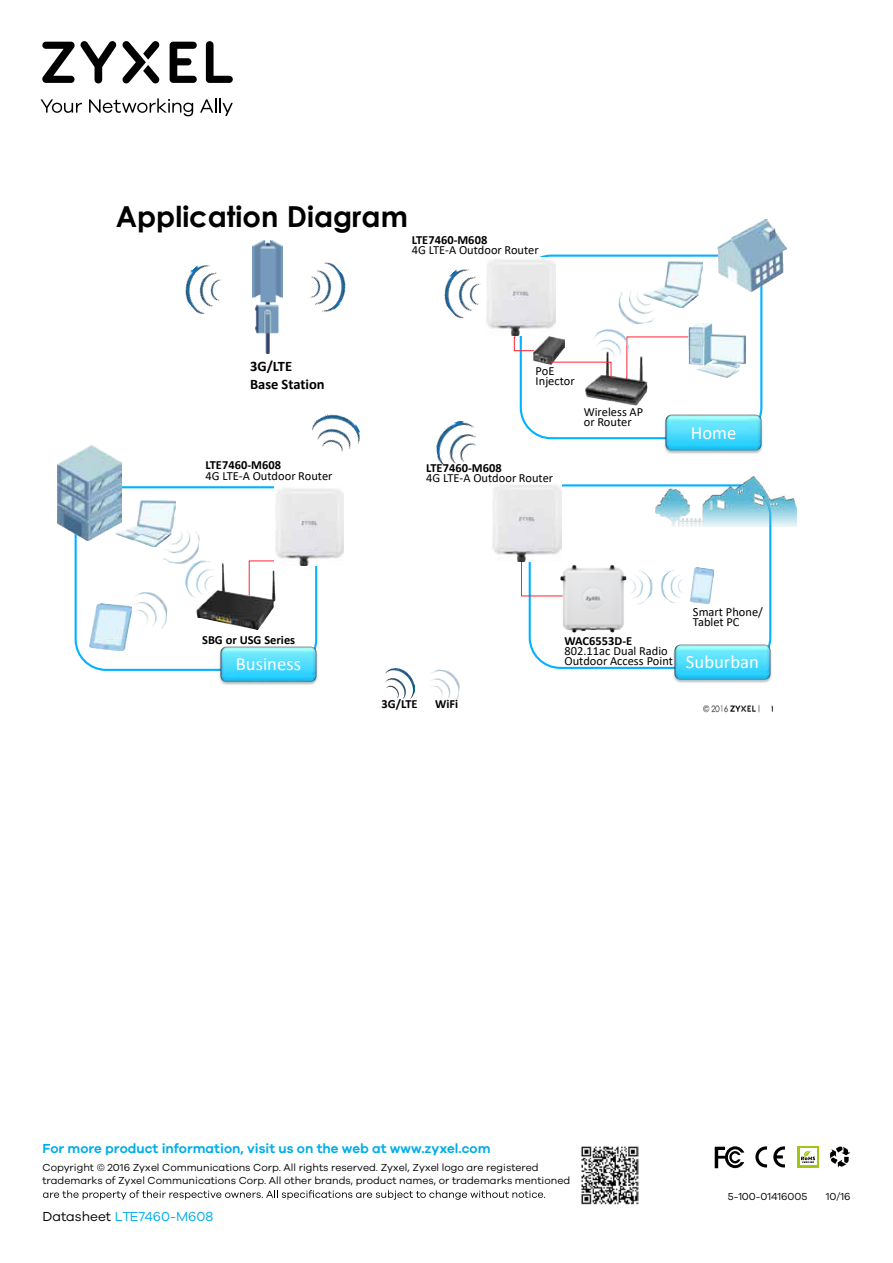
<style>
.page{position:relative;width:893px;height:1263px;background:#fff}
.page>*{position:absolute;margin:0;border:0;box-sizing:border-box;transform-origin:0 0}
.t1{font:700 28.95px "Century Gothic";color:#000}
.t2{font:18.6px "Calibri";color:#fff}
.t3{font:700 14.55px/17.4px "Calibri";color:#000}
.t4{font:600 13.5px "Galano Grotesque";color:#00ade9}
.t5{font:13.5px "Galano Grotesque";color:#00ade9}
.t6{font:12.45px/10.4px "Calibri";color:#000}
.t7{font:700 12.45px "Calibri";letter-spacing:.005em;color:#000}
.t8{font:10.5px/13.5px "Galano Grotesque";color:#000}
.t9{font:7.2px "Century Gothic";color:#000}
.s1{color:#000}
</style>
<div class="page">
<img style="left:703px;top:705px;width:57px;height:8px">
<img style="left:253px;top:240px;width:29px;height:114px">
<div style="left:520px;top:255px;width:242px;height:184px;background:#fff;border:2px solid #00b2ff;border-radius:30px"></div>
<img style="left:717px;top:219px;width:70px;height:73px">
<img style="left:662px;top:413px;width:101px;height:41px">
<img style="left:534px;top:337px;width:30px;height:27px">
<img style="left:585px;top:376px;width:63px;height:30px">
<img style="left:688px;top:323px;width:58px;height:54px">
<img style="left:656px;top:261px;width:47px;height:46px">
<svg style="left:514px;top:336px;width:21px;height:15px"></svg>
<svg style="left:550px;top:361px;width:66px;height:17px"></svg>
<svg style="left:625px;top:336px;width:64px;height:43px"></svg>
<img style="left:591px;top:328px;width:40px;height:36px">
<div style="left:529px;top:484px;width:242px;height:185px;background:#fff;border:2px solid #00b2ff;border-radius:30px"></div>
<img style="left:671px;top:643px;width:101px;height:40px">
<img style="left:656px;top:477px;width:140px;height:49px">
<img style="left:692px;top:568px;width:21px;height:36px">
<svg style="left:520px;top:561px;width:6px;height:36px"></svg>
<div style="left:75px;top:486px;width:242px;height:185px;background:#fff;border:2px solid #00b2ff;border-radius:30px"></div>
<img style="left:217px;top:645px;width:101px;height:40px">
<img style="left:58px;top:446px;width:64px;height:95px">
<img style="left:116px;top:501px;width:59px;height:46px">
<img style="left:90px;top:604px;width:42px;height:47px">
<img style="left:185px;top:560px;width:21px;height:38px">
<img style="left:163px;top:528px;width:37px;height:37px">
<img style="left:135px;top:592px;width:33px;height:37px">
<img style="left:662px;top:569px;width:30px;height:35px">
<img style="left:618px;top:290px;width:38px;height:34px">
<svg style="left:248px;top:560px;width:56px;height:6px"></svg>
<img style="left:309px;top:262px;width:37px;height:51px">
<img style="left:185px;top:265px;width:37px;height:50px">
<img style="left:444px;top:269px;width:37px;height:50px">
<img style="left:436px;top:421px;width:41px;height:45px">
<img style="left:311px;top:414px;width:50px;height:38px">
<img style="left:385px;top:669px;width:29px;height:29px">
<img style="left:430px;top:669px;width:30px;height:33px">
<img style="left:274px;top:487px;width:70px;height:78px">
<img style="left:492px;top:484px;width:70px;height:77px">
<img style="left:486px;top:258px;width:69px;height:78px">
<img style="left:196px;top:561px;width:81px;height:70px">
<img style="left:526px;top:528px;width:136px;height:136px">
<svg style="left:41px;top:99px;width:41px;height:14px"></svg>
<svg style="left:89px;top:98px;width:104px;height:18px"></svg>
<svg style="left:200px;top:98px;width:33px;height:18px"></svg>
<svg style="left:206px;top:41px;width:27px;height:42px"></svg>
<svg style="left:170px;top:42px;width:27px;height:41px"></svg>
<svg style="left:42px;top:41px;width:118px;height:42px"></svg>
<svg style="left:43px;top:1190px;width:502px;height:10px"></svg>
<img style="left:581px;top:1146px;width:58px;height:58px">
<svg style="left:715px;top:1146px;width:29px;height:22px"></svg>
<svg style="left:755px;top:1146px;width:12px;height:21px"></svg>
<svg style="left:773px;top:1146px;width:12px;height:21px"></svg>
<svg style="left:830px;top:1146px;width:20px;height:21px"></svg>
<svg style="left:797px;top:1146px;width:22px;height:21px"></svg>
<div style="left:800px;top:1148px;width:16px;height:17px;background:#fff"></div>
<svg style="left:801px;top:1150px;width:14px;height:13px"></svg>
<h1 class="t1" style="left:116px;top:195px;width:294px">Application Diagram</h1>
<p class="t7" style="left:412px;top:231px;width:77px">LTE7460-M608</p>
<p class="t6" style="left:412px;top:245px;width:129px">4G LTE-A Outdoor Router</p>
<h3 class="t3" style="left:250px;top:357px;width:76px">3G/LTE<br>Base Station</h3>
<p class="t7" style="left:205px;top:456px;width:77px">LTE7460-M608</p>
<p class="t6" style="left:205px;top:470px;width:129px">4G LTE-A Outdoor Router</p>
<p class="t6" style="left:536px;top:365px;width:41px">PoE<br>Injector</p>
<p class="t6" style="left:584px;top:406px;width:61px">Wireless AP or Router</p>
<p class="t7" style="left:426px;top:459px;width:77px">LTE7460-M608</p>
<p class="t6" style="left:426px;top:473px;width:129px">4G LTE-A Outdoor Router</p>
<h2 class="t2" style="left:691px;top:420px;width:47px">Home</h2>
<p class="t7" style="left:202px;top:631px;width:95px">SBG or USG Series</p>
<h2 class="t2" style="left:236px;top:651px;width:67px">Business</h2>
<p class="t7" style="left:381px;top:695px;width:38px">3G/LTE</p>
<p class="t7" style="left:435px;top:695px;width:25px">WiFi</p>
<p class="t7" style="left:564px;top:632px;width:69px">WAC6553D-E</p>
<p class="t6" style="left:564px;top:645px;width:110px">802.11ac Dual Radio<br>Outdoor Access Point</p>
<p class="t6" style="left:693px;top:606px;width:72px">Smart Phone/<br>Tablet PC</p>
<h2 class="t2" style="left:686px;top:649px;width:74px">Suburban</h2>
<p class="t9" style="left:770px;top:704px;width:5px">1</p>
<p class="t4" style="left:43px;top:1140px;width:449px">For more product information, visit us on the web at www.zyxel.com</p>
<p class="t8" style="left:43px;top:1160px;width:529px">Copyright © 2016 Zyxel Communications Corp. All rights reserved. Zyxel, Zyxel logo are registered trademarks of Zyxel Communications Corp. All other brands, product names, or trademarks mentioned</p>
<p class="t5" style="left:43px;top:1209px;width:172px"><span class="s1">Datasheet</span> LTE7460-M608</p>
<p class="t8" style="left:728px;top:1190px;width:81px">5-100-01416005</p>
<p class="t8" style="left:826px;top:1190px;width:26px">10/16</p>
</div>
